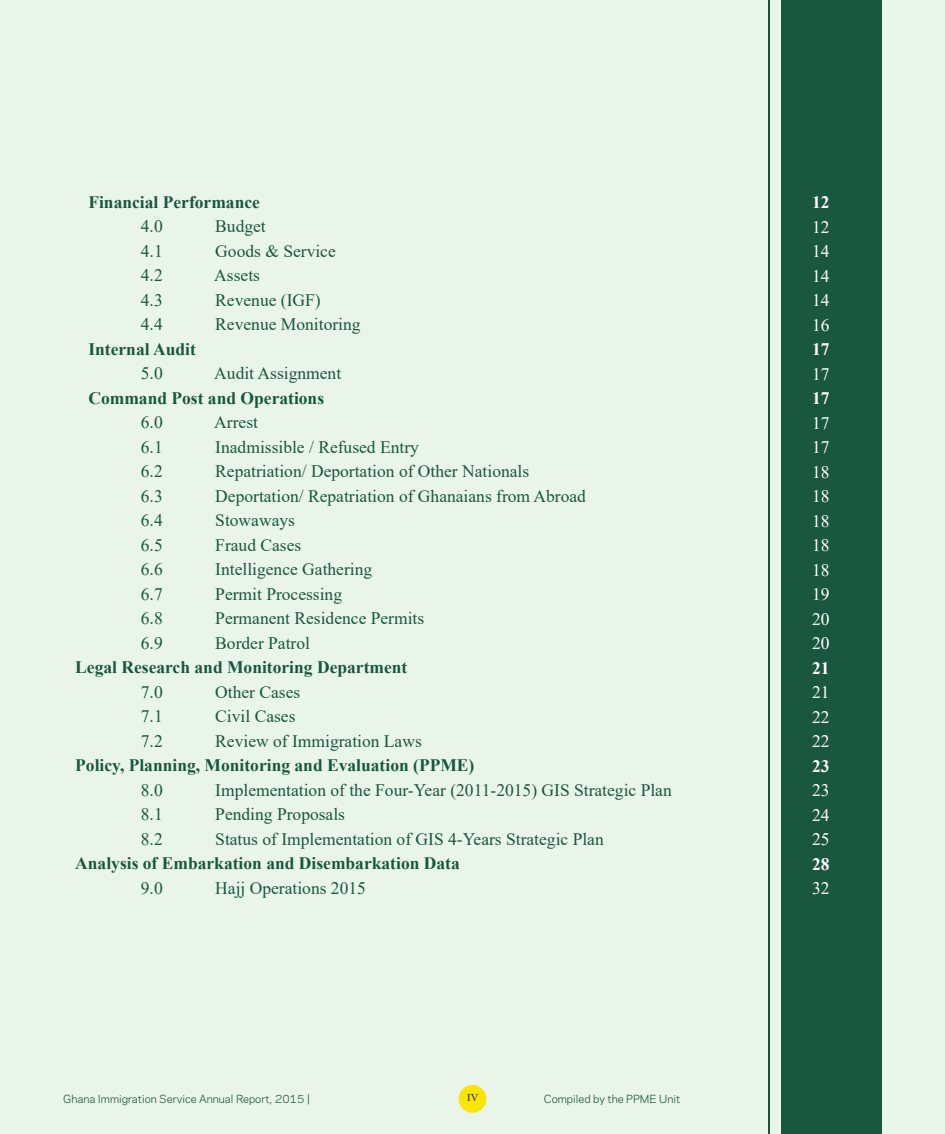
<style>
.page{position:relative;width:945px;height:1134px;background:#eaf5ea}
.page>*{position:absolute;margin:0;border:0;box-sizing:border-box;transform-origin:0 0}
.t1{font:17.5px "Times New Roman";color:#18573f}
.t2{font:700 17.5px "Times New Roman";color:#18573f}
.t3{font:17.5px "Times New Roman";color:#fff}
.t4{font:700 17.5px "Times New Roman";color:#fff}
.t5{font:10.5px "Galaxie Polaris";color:#18573f}
.t6{font:10.5px "Times New Roman";color:#231f20}
</style>
<div class="page">
<hr style="left:768px;top:0;width:1px;height:1134px;background:#18573f">
<div style="left:782px;top:0;width:100px;height:1134px;background:#1a573f"></div>
<div style="left:459px;top:1085px;width:27px;height:28px;background:#fbe407;border-radius:50%"></div>
<p class="t2" style="left:88px;top:189px;width:173px">Financial Performance</p>
<p class="t1" style="left:141px;top:214px;width:23px">4.0</p>
<p class="t1" style="left:215px;top:214px;width:52px">Budget</p>
<p class="t1" style="left:141px;top:239px;width:23px">4.1</p>
<p class="t1" style="left:215px;top:239px;width:122px">Goods &amp; Service</p>
<p class="t1" style="left:141px;top:263px;width:23px">4.2</p>
<p class="t1" style="left:214px;top:263px;width:47px">Assets</p>
<p class="t1" style="left:141px;top:288px;width:23px">4.3</p>
<p class="t1" style="left:215px;top:288px;width:107px">Revenue (IGF)</p>
<p class="t1" style="left:141px;top:312px;width:23px">4.4</p>
<p class="t1" style="left:215px;top:312px;width:147px">Revenue Monitoring</p>
<p class="t2" style="left:88px;top:336px;width:109px">Internal Audit</p>
<p class="t1" style="left:141px;top:361px;width:23px">5.0</p>
<p class="t1" style="left:214px;top:361px;width:128px">Audit Assignment</p>
<p class="t2" style="left:88px;top:385px;width:237px">Command Post and Operations</p>
<p class="t1" style="left:141px;top:410px;width:23px">6.0</p>
<p class="t1" style="left:214px;top:410px;width:45px">Arrest</p>
<p class="t1" style="left:141px;top:435px;width:23px">6.1</p>
<p class="t1" style="left:215px;top:435px;width:205px">Inadmissible / Refused Entry</p>
<p class="t1" style="left:141px;top:459px;width:23px">6.2</p>
<p class="t1" style="left:215px;top:459px;width:315px">Repatriation/ Deportation of Other Nationals</p>
<p class="t1" style="left:141px;top:484px;width:23px">6.3</p>
<p class="t1" style="left:215px;top:484px;width:372px">Deportation/ Repatriation of Ghanaians from Abroad</p>
<p class="t1" style="left:141px;top:508px;width:23px">6.4</p>
<p class="t1" style="left:215px;top:508px;width:81px">Stowaways</p>
<p class="t1" style="left:141px;top:533px;width:23px">6.5</p>
<p class="t1" style="left:215px;top:533px;width:88px">Fraud Cases</p>
<p class="t1" style="left:141px;top:557px;width:23px">6.6</p>
<p class="t1" style="left:215px;top:557px;width:158px">Intelligence Gathering</p>
<p class="t1" style="left:141px;top:582px;width:23px">6.7</p>
<p class="t1" style="left:215px;top:582px;width:128px">Permit Processing</p>
<p class="t1" style="left:141px;top:606px;width:23px">6.8</p>
<p class="t1" style="left:215px;top:606px;width:211px">Permanent Residence Permits</p>
<p class="t1" style="left:141px;top:631px;width:23px">6.9</p>
<p class="t1" style="left:215px;top:631px;width:96px">Border Patrol</p>
<p class="t2" style="left:75px;top:655px;width:334px">Legal Research and Monitoring Department</p>
<p class="t1" style="left:141px;top:680px;width:23px">7.0</p>
<p class="t1" style="left:215px;top:680px;width:87px">Other Cases</p>
<p class="t1" style="left:141px;top:704px;width:23px">7.1</p>
<p class="t1" style="left:215px;top:704px;width:82px">Civil Cases</p>
<p class="t1" style="left:141px;top:729px;width:23px">7.2</p>
<p class="t1" style="left:215px;top:729px;width:208px">Review of Immigration Laws</p>
<p class="t2" style="left:75px;top:753px;width:401px">Policy, Planning, Monitoring and Evaluation (PPME)</p>
<p class="t1" style="left:141px;top:778px;width:23px">8.0</p>
<p class="t1" style="left:215px;top:778px;width:458px">Implementation of the Four-Year (2011-2015) GIS Strategic Plan</p>
<p class="t1" style="left:141px;top:802px;width:23px">8.1</p>
<p class="t1" style="left:215px;top:802px;width:131px">Pending Proposals</p>
<p class="t1" style="left:141px;top:827px;width:23px">8.2</p>
<p class="t1" style="left:215px;top:827px;width:390px">Status of Implementation of GIS 4-Years Strategic Plan</p>
<p class="t2" style="left:75px;top:851px;width:386px">Analysis of Embarkation and Disembarkation Data</p>
<p class="t1" style="left:141px;top:876px;width:23px">9.0</p>
<p class="t1" style="left:215px;top:876px;width:152px">Hajj Operations 2015</p>
<p class="t5" style="left:63px;top:1091px;width:248px">Ghana Immigration Service Annual Report, 2015 |</p>
<p class="t5" style="left:544px;top:1091px;width:138px">Compiled by the PPME Unit</p>
<p class="t6" style="left:467px;top:1090px;width:13px">IV</p>
<p class="t4" style="left:812px;top:190px;width:19px">12</p>
<p class="t3" style="left:812px;top:215px;width:19px">12</p>
<p class="t3" style="left:812px;top:239px;width:19px">14</p>
<p class="t3" style="left:812px;top:264px;width:19px">14</p>
<p class="t3" style="left:812px;top:288px;width:19px">14</p>
<p class="t3" style="left:812px;top:313px;width:19px">16</p>
<p class="t4" style="left:812px;top:337px;width:19px">17</p>
<p class="t3" style="left:812px;top:362px;width:19px">17</p>
<p class="t4" style="left:812px;top:386px;width:19px">17</p>
<p class="t3" style="left:812px;top:411px;width:19px">17</p>
<p class="t3" style="left:812px;top:435px;width:19px">17</p>
<p class="t3" style="left:812px;top:460px;width:19px">18</p>
<p class="t3" style="left:812px;top:484px;width:19px">18</p>
<p class="t3" style="left:812px;top:509px;width:19px">18</p>
<p class="t3" style="left:812px;top:533px;width:19px">18</p>
<p class="t3" style="left:812px;top:558px;width:19px">18</p>
<p class="t3" style="left:812px;top:582px;width:19px">19</p>
<p class="t3" style="left:812px;top:607px;width:19px">20</p>
<p class="t3" style="left:812px;top:631px;width:19px">20</p>
<p class="t4" style="left:812px;top:656px;width:19px">21</p>
<p class="t3" style="left:812px;top:680px;width:19px">21</p>
<p class="t3" style="left:812px;top:705px;width:19px">22</p>
<p class="t3" style="left:812px;top:729px;width:19px">22</p>
<p class="t4" style="left:812px;top:754px;width:19px">23</p>
<p class="t3" style="left:812px;top:778px;width:19px">23</p>
<p class="t3" style="left:812px;top:803px;width:19px">24</p>
<p class="t3" style="left:812px;top:827px;width:19px">25</p>
<p class="t4" style="left:812px;top:852px;width:19px">28</p>
<p class="t3" style="left:812px;top:876px;width:19px">32</p>
</div>
